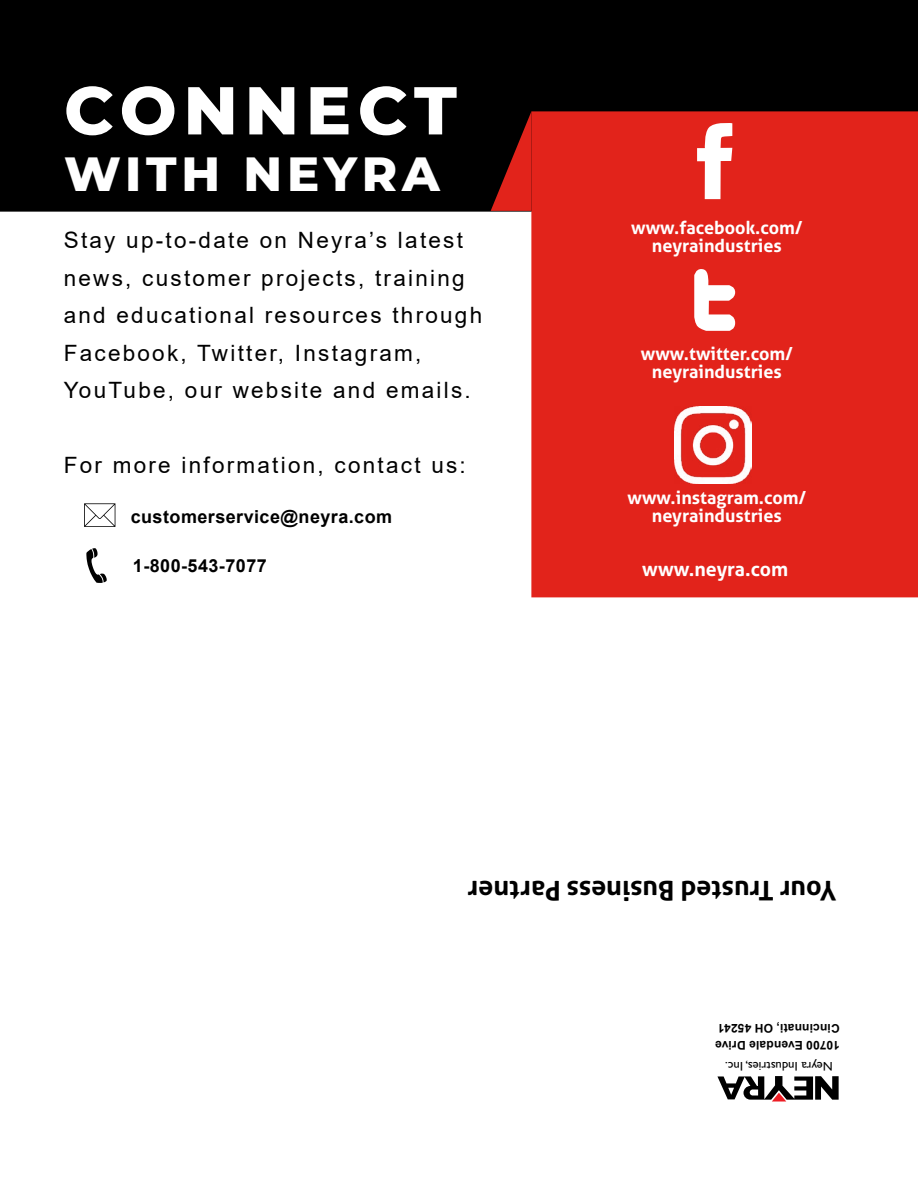
<style>
.page{position:relative;width:918px;height:1188px;background:#fff}
.page>*{position:absolute;margin:0;border:0;box-sizing:border-box;transform-origin:0 0}
.t1{font:800 67.5px "Montserrat";letter-spacing:.1em;color:#fff}
.t2{font:800 48px "Montserrat";letter-spacing:.1em;color:#fff}
.t3{font:700 27px "Aller";color:#000}
.t4{font:22.5px/37.5px "Arial";letter-spacing:.1em;color:#000}
.t5{font:700 19.5px "Aller";color:#fff}
.t6{font:700 18px/18px "Aller";color:#fff;text-align:center}
.t7{font:700 18px "Arial";letter-spacing:.025em;color:#000}
.t8{font:12.6px "Gill Sans";color:#000}
.t9{font:700 12px/16.5px "Arial";letter-spacing:.015em;color:#000}
</style>
<div class="page">
<div style="left:0;top:0;width:918px;height:212px;background:#000"></div>
<div style="left:531px;top:111px;width:387px;height:486px;background:#e2231b"></div>
<svg style="left:86px;top:548px;width:21px;height:35px"></svg>
<svg style="left:84px;top:503px;width:31px;height:24px"></svg>
<svg style="left:491px;top:111px;width:40px;height:100px;background:#70110d"></svg>
<svg style="left:697px;top:121px;width:35px;height:78px"></svg>
<svg style="left:694px;top:269px;width:41px;height:62px"></svg>
<img style="left:674px;top:407px;width:77px;height:77px">
<svg style="left:717px;top:1076px;width:122px;height:26px"></svg>
<h1 class="t1" style="left:64px;top:61px;width:394px">CONNECT</h1>
<h2 class="t2" style="left:64px;top:139px;width:377px">WITH NEYRA</h2>
<p class="t4" style="left:64px;top:221px;width:420px">Stay up-to-date on Neyra’s latest news, customer projects, training and educational resources through Facebook, Twitter, Instagram, YouTube, our website and emails.</p>
<p class="t4" style="left:64px;top:446px;width:404px">For more information, contact us:</p>
<p class="t7" style="left:131px;top:504px;width:263px">customerservice@neyra.com</p>
<p class="t7" style="left:133px;top:553px;width:135px">1-800-543-7077</p>
<p class="t6" style="left:631px;top:218px;width:173px">www.facebook.com/ neyraindustries</p>
<p class="t6" style="left:641px;top:344px;width:153px">www.twitter.com/ neyraindustries</p>
<p class="t6" style="left:628px;top:488px;width:180px">www.instagram.com/ neyraindustries</p>
<p class="t5" style="left:642px;top:557px;width:147px">www.neyra.com</p>
<p class="t3" style="left:837px;top:907px;width:370px;rotate:-180deg">Your Trusted Business Partner</p>
<p class="t9" style="left:840px;top:1053px;width:126px;rotate:-180deg">10700 Evendale Drive<br>Cincinnati, OH 45241</p>
<p class="t8" style="left:833px;top:1074px;width:109px;rotate:-180deg">Neyra Industries, Inc.</p>
</div>
